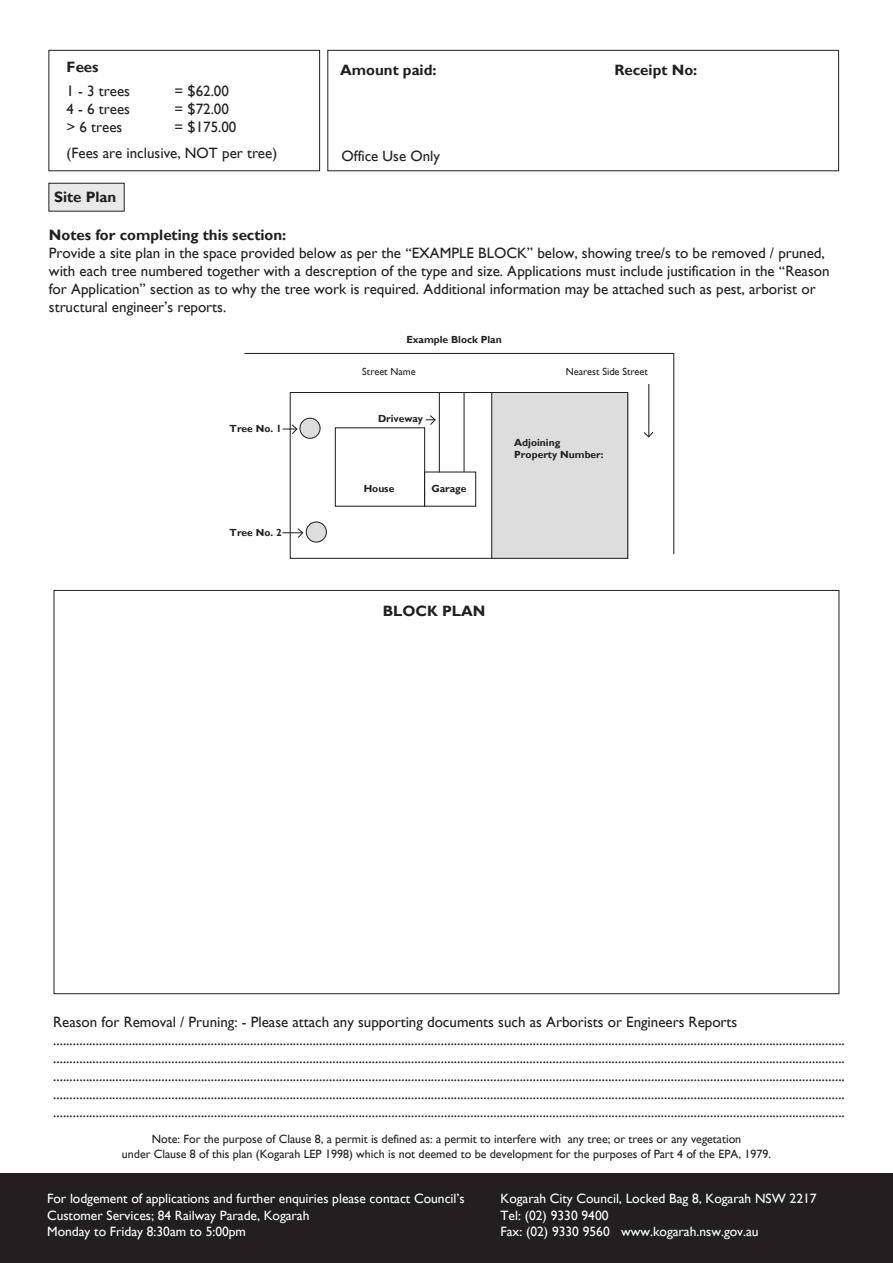
<style>
.page{position:relative;width:893px;height:1263px;background:#fff}
.page>*{position:absolute;margin:0;border:0;box-sizing:border-box;transform-origin:0 0}
.t1{font:15px/18px "Gill Sans";color:#231f20}
.t2{font:700 15px "Gill Sans";color:#231f20}
.t3{font:13.5px/16.2px "Gill Sans";color:#fff}
.t4{font:12px/14.4px "Gill Sans";color:#231f20;text-align:center}
.t5{font:700 10.2px/12.3px "Gill Sans";color:#231f20}
.t6{font:10.2px "Gill Sans";color:#231f20}
</style>
<div class="page">
<div style="left:48px;top:50px;width:272px;height:121px;border:1px solid #231f20"></div>
<div style="left:327px;top:50px;width:512px;height:121px;border:1px solid #231f20"></div>
<div style="left:49px;top:183px;width:75px;height:28px;background:#e9e9e9"></div>
<svg style="left:244px;top:352px;width:431px;height:203px"></svg>
<div style="left:290px;top:392px;width:338px;height:167px;border:1px solid #231f20"></div>
<hr style="left:491px;top:392px;width:1px;height:166px;background:#231f20">
<hr style="left:648px;top:384px;width:1px;height:52px;background:#231f20">
<svg style="left:643px;top:431px;width:11px;height:7px"></svg>
<div style="left:335px;top:427px;width:90px;height:80px;border:1px solid #231f20"></div>
<div style="left:424px;top:471px;width:52px;height:36px;border:1px solid #231f20"></div>
<hr style="left:464px;top:393px;width:1px;height:79px;background:#231f20">
<hr style="left:439px;top:392px;width:1px;height:80px;background:#231f20">
<svg style="left:426px;top:414px;width:11px;height:12px"></svg>
<div style="left:299px;top:418px;width:22px;height:21px;border:1px solid #231f20;border-radius:50%"></div>
<svg style="left:306px;top:522px;width:20px;height:20px"></svg>
<div style="left:306px;top:521px;width:21px;height:22px;border:1px solid #231f20;border-radius:50%"></div>
<svg style="left:282px;top:423px;width:16px;height:12px"></svg>
<svg style="left:282px;top:527px;width:22px;height:12px"></svg>
<div style="left:0;top:1173px;width:893px;height:90px;background:#231f20"></div>
<p class="t2" style="left:67px;top:59px;width:34px">Fees</p>
<p class="t1" style="left:67px;top:82px;width:65px">1 - 3 trees</p>
<p class="t1" style="left:175px;top:82px;width:56px">= $62.00</p>
<p class="t1" style="left:67px;top:100px;width:65px">4 - 6 trees</p>
<p class="t1" style="left:175px;top:100px;width:56px">= $72.00</p>
<p class="t1" style="left:67px;top:118px;width:57px">&gt; 6 trees</p>
<p class="t1" style="left:175px;top:118px;width:63px">= $175.00</p>
<p class="t1" style="left:67px;top:144px;width:212px">(Fees are inclusive, NOT per tree)</p>
<p class="t2" style="left:340px;top:61px;width:98px">Amount paid:</p>
<p class="t2" style="left:614px;top:61px;width:84px">Receipt No:</p>
<p class="t1" style="left:342px;top:148px;width:100px">Office Use Only</p>
<p class="t2" style="left:54px;top:188px;width:64px">Site Plan</p>
<p class="t2" style="left:49px;top:226px;width:239px">Notes for completing this section:</p>
<p class="t1" style="left:49px;top:244px;width:782px">Provide a site plan in the space provided below as per the “EXAMPLE BLOCK” below, showing tree/s to be removed / pruned, with each tree numbered together with a descreption of the type and size. Applications must include justification in the “Reason for Application” section as to why the tree work is required. Additional information may be attached such as pest, arborist or structural engineer’s reports.</p>
<p class="t5" style="left:406px;top:334px;width:97px">Example Block Plan</p>
<p class="t5" style="left:230px;top:422px;width:54px">Tree No. 1</p>
<p class="t5" style="left:230px;top:526px;width:54px">Tree No. 2</p>
<p class="t6" style="left:362px;top:366px;width:55px">Street Name</p>
<p class="t6" style="left:566px;top:366px;width:83px">Nearest Side Street</p>
<p class="t5" style="left:378px;top:413px;width:47px">Driveway</p>
<p class="t5" style="left:364px;top:482px;width:32px">House</p>
<p class="t5" style="left:431px;top:482px;width:37px">Garage</p>
<p class="t5" style="left:514px;top:436px;width:91px">Adjoining<br>Property Number:</p>
<p class="t2" style="left:383px;top:602px;width:104px">BLOCK PLAN</p>
<p class="t1" style="left:53px;top:1013px;width:793px">Reason for Removal / Pruning: - Please attach any supporting documents such as Arborists or Engineers Reports ................................................................................................................................................................................................................................................. ................................................................................................................................................................................................................................................. ................................................................................................................................................................................................................................................. ................................................................................................................................................................................................................................................. .................................................................................................................................................................................................................................................</p>
<p class="t4" style="left:122px;top:1132px;width:651px">Note: For the purpose of Clause 8, a permit is defined as: a permit to interfere with any tree; or trees or any vegetation<br>under Clause 8 of this plan (Kogarah LEP 1998) which is not deemed to be development for the purposes of Part 4 of the EPA, 1979.</p>
<p class="t3" style="left:47px;top:1191px;width:419px">For lodgement of applications and further enquiries please contact Council’s<br>Customer Services; 84 Railway Parade, Kogarah</p>
<p class="t3" style="left:47px;top:1223px;width:200px">Monday to Friday 8:30am to 5:00pm</p>
<p class="t3" style="left:500px;top:1191px;width:318px">Kogarah City Council, Locked Bag 8, Kogarah NSW 2217</p>
<p class="t3" style="left:500px;top:1207px;width:260px">Tel: (02) 9330 9400<br>Fax: (02) 9330 9560 www.kogarah.nsw.gov.au</p>
</div>
